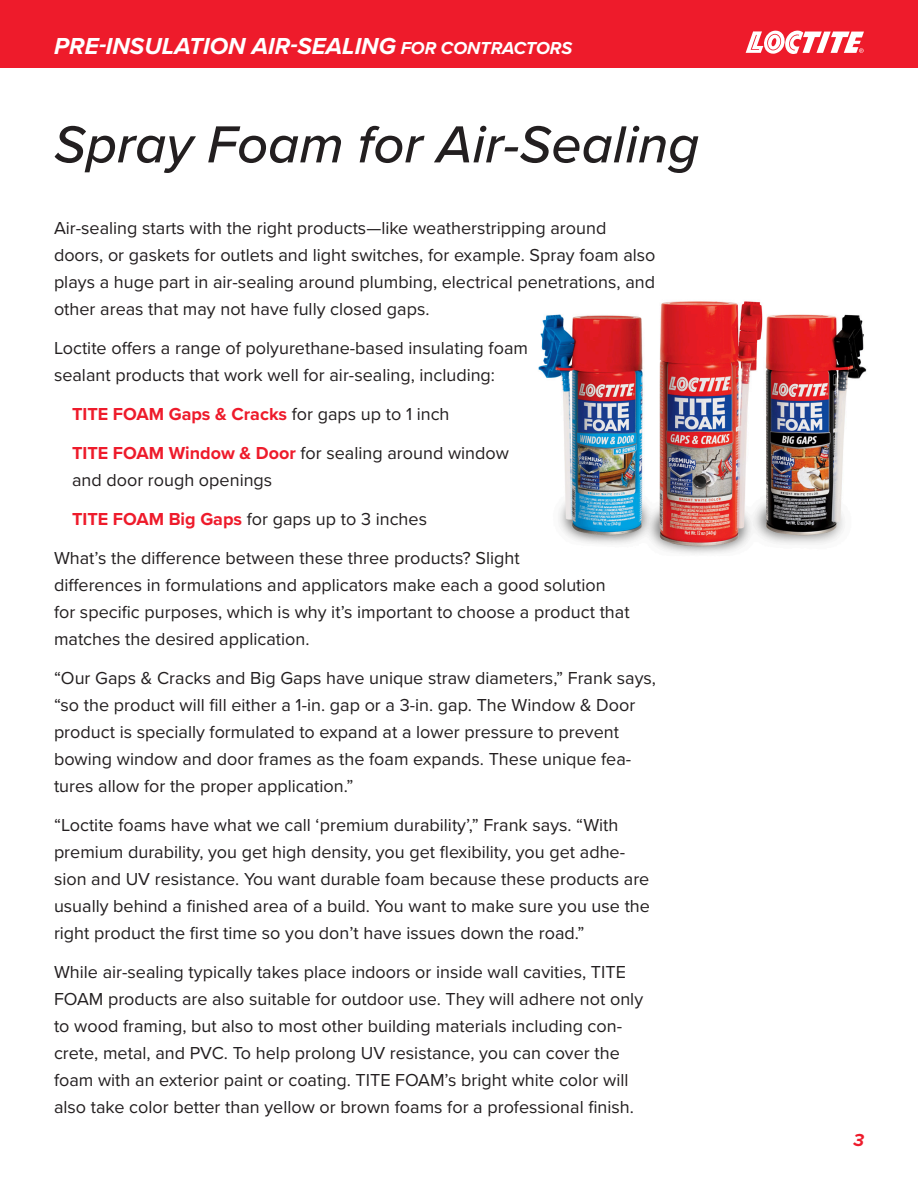
<style>
.page{position:relative;width:918px;height:1188px;background:#fff}
.page>*{position:absolute;margin:0;border:0;box-sizing:border-box;transform-origin:0 0}
.t1{font:italic 500 54px "Proxima Nova";color:#231f20}
.t2{font:italic 700 24px "Proxima Nova";color:#fff}
.t3{font:18px/27px "Proxima Nova";color:#231f20}
.t4{font:700 18px "Proxima Nova";color:#ee1b2b}
.t5{font:italic 700 18px "Proxima Nova";color:#ee1b2b}
.s1{font-size:18px}
.s2{font-weight:400;color:#231f20}
.s3{font-weight:700;color:#ee1b2b}
</style>
<div class="page">
<div style="left:0;top:0;width:918px;height:68px;background:#ee1b2b"></div>
<svg style="left:746px;top:30px;width:118px;height:24px"></svg>
<img style="left:538px;top:301px;width:329px;height:253px">
<h2 class="t2" style="left:54px;top:28px;width:519px">PRE-INSULATION AIR-SEALING <span class="s1">FOR CONTRACTORS</span></h2>
<p class="t1" style="left:54px;top:104px;width:647px">Spray Foam for Air-Sealing</p>
<p class="t3" style="left:54px;top:214px;width:603px">Air-sealing starts with the right products—like weatherstripping around doors, or gaskets for outlets and light switches, for example. Spray foam also plays a huge part in air-sealing around plumbing, electrical penetrations, and other areas that may not have fully closed gaps.</p>
<p class="t3" style="left:54px;top:334px;width:476px">Loctite offers a range of polyurethane-based insulating foam sealant products that work well for air-sealing, including:</p>
<p class="t4" style="left:72px;top:401px;width:379px">TITE FOAM Gaps &amp; Cracks <span class="s2">for gaps up to 1 inch</span></p>
<p class="t3" style="left:72px;top:439px;width:439px"><span class="s3">TITE FOAM Window &amp; Door</span> for sealing around window and door rough openings</p>
<p class="t3" style="left:72px;top:505px;width:357px"><span class="s3">TITE FOAM Big Gaps</span> for gaps up to 3 inches</p>
<p class="t3" style="left:54px;top:544px;width:577px">What’s the difference between these three products? Slight<br>differences in formulations and applicators make each a good solution for specific purposes, which is why it’s important to choose a product that matches the desired application.</p>
<p class="t3" style="left:54px;top:664px;width:604px">“Our Gaps &amp; Cracks and Big Gaps have unique straw diameters,” Frank says, “so the product will fill either a 1-in. gap or a 3-in. gap. The Window &amp; Door product is specially formulated to expand at a lower pressure to prevent bowing window and door frames as the foam expands. These unique fea&shy;tures allow for the proper application.”</p>
<p class="t3" style="left:54px;top:811px;width:598px">“Loctite foams have what we call ‘premium durability’,” Frank says. “With premium durability, you get high density, you get flexibility, you get adhe&shy;sion and UV resistance. You want durable foam because these products are usually behind a finished area of a build. You want to make sure you use the right product the first time so you don’t have issues down the road.”</p>
<p class="t3" style="left:54px;top:958px;width:591px">While air-sealing typically takes place indoors or inside wall cavities, TITE FOAM products are also suitable for outdoor use. They will adhere not only to wood framing, but also to most other building materials including con&shy;crete, metal, and PVC. To help prolong UV resistance, you can cover the foam with an exterior paint or coating. TITE FOAM’s bright white color will also take color better than yellow or brown foams for a professional finish.</p>
<p class="t5" style="left:853px;top:1127px;width:12px">3</p>
</div>
